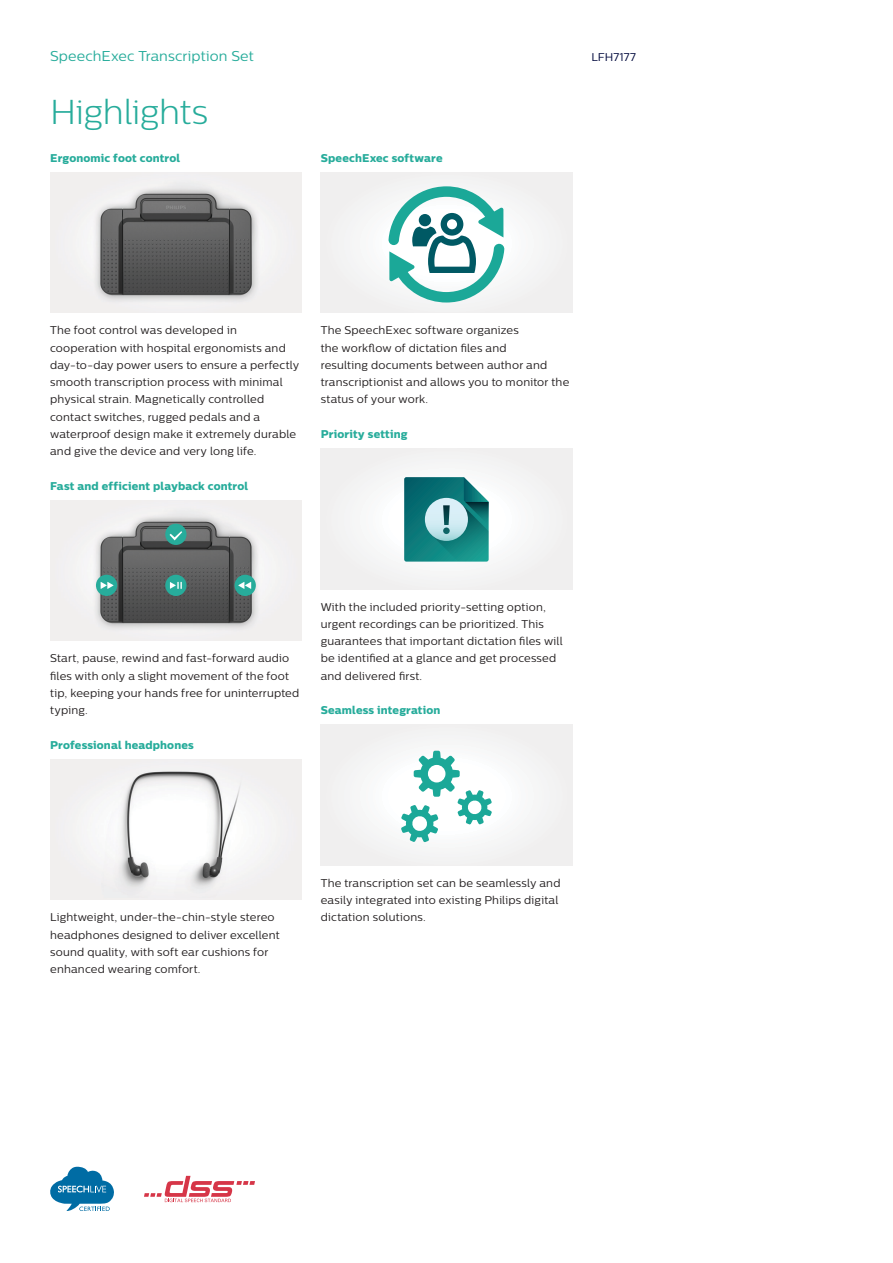
<style>
.page{position:relative;width:893px;height:1263px;background:#fff}
.page>*{position:absolute;margin:0;border:0;box-sizing:border-box;transform-origin:0 0}
.Specs___Highlights_h{font:300 34.5px "Centrale Sans";letter-spacing:-.01em;color:#27ac9b}
.Product_name{font:14.25px "Centrale Sans";letter-spacing:.005em;color:#27ac9b}
.Feature_text{font:11.25px/17.2px "Centrale Sans";letter-spacing:.015em;color:#231f20}
.Feature_name{font:11.25px "Centrale Sans X Bold";letter-spacing:.015em;color:#27ac9b}
.CNT{font:11.25px "Centrale Sans";letter-spacing:.005em;color:#00093d}
</style>
<div class="page">
<img style="left:50px;top:172px;width:251px;height:141px">
<img style="left:50px;top:500px;width:251px;height:141px">
<img style="left:50px;top:759px;width:251px;height:141px">
<div style="left:321px;top:172px;width:251px;height:141px;background:#f2f2f2"></div>
<svg style="left:388px;top:186px;width:116px;height:116px"></svg>
<div style="left:321px;top:449px;width:251px;height:140px;background:#f3f3f3"></div>
<svg style="left:404px;top:477px;width:85px;height:85px;background:#3c9394"></svg>
<div style="left:321px;top:725px;width:251px;height:140px;background:#f3f3f3"></div>
<svg style="left:401px;top:751px;width:91px;height:91px"></svg>
<div style="left:96px;top:575px;width:21px;height:21px;background:#27ac9b;border-radius:50%"></div>
<svg style="left:101px;top:582px;width:13px;height:7px"></svg>
<div style="left:235px;top:575px;width:21px;height:21px;background:#27ac9b;border-radius:50%"></div>
<svg style="left:238px;top:582px;width:13px;height:7px"></svg>
<div style="left:165px;top:575px;width:22px;height:21px;background:#27ac9b;border-radius:50%"></div>
<svg style="left:170px;top:582px;width:12px;height:7px"></svg>
<div style="left:165px;top:524px;width:22px;height:21px;background:#27ac9b;border-radius:50%"></div>
<svg style="left:170px;top:531px;width:12px;height:9px"></svg>
<svg style="left:50px;top:1167px;width:64px;height:44px"></svg>
<svg style="left:144px;top:1176px;width:111px;height:26px"></svg>
<p class="Product_name" style="left:50px;top:48px;width:205px">SpeechExec Transcription Set</p>
<p class="CNT" style="left:591px;top:50px;width:46px">LFH7177</p>
<p class="Specs___Highlights_h" style="left:50px;top:92px;width:159px">Highlights</p>
<p class="Feature_name" style="left:50px;top:151px;width:131px">Ergonomic foot control</p>
<p class="Feature_name" style="left:321px;top:151px;width:123px">SpeechExec software</p>
<p class="Feature_text" style="left:50px;top:322px;width:251px">The foot control was developed in cooperation with hospital ergonomists and day-to-day power users to ensure a perfectly smooth transcription process with minimal physical strain. Magnetically controlled contact switches, rugged pedals and a waterproof design make it extremely durable and give the device and very long life.</p>
<p class="Feature_name" style="left:50px;top:479px;width:200px">Fast and efficient playback control</p>
<p class="Feature_text" style="left:321px;top:321px;width:250px">The SpeechExec software organizes<br>the workflow of dictation files and<br>resulting documents between author and transcriptionist and allows you to monitor the status of your work.</p>
<p class="Feature_name" style="left:321px;top:427px;width:88px">Priority setting</p>
<p class="Feature_text" style="left:50px;top:650px;width:251px">Start, pause, rewind and fast-forward audio files with only a slight movement of the foot tip, keeping your hands free for uninterrupted typing.</p>
<p class="Feature_name" style="left:50px;top:738px;width:145px">Professional headphones</p>
<p class="Feature_text" style="left:321px;top:598px;width:244px">With the included priority-setting option, urgent recordings can be prioritized. This guarantees that important dictation files will be identified at a glance and get processed and delivered first.</p>
<p class="Feature_name" style="left:321px;top:703px;width:121px">Seamless integration</p>
<p class="Feature_text" style="left:50px;top:908px;width:231px">Lightweight, under-the-chin-style stereo headphones designed to deliver excellent sound quality, with soft ear cushions for enhanced wearing comfort.</p>
<p class="Feature_text" style="left:321px;top:874px;width:241px">The transcription set can be seamlessly and easily integrated into existing Philips digital dictation solutions.</p>
</div>
